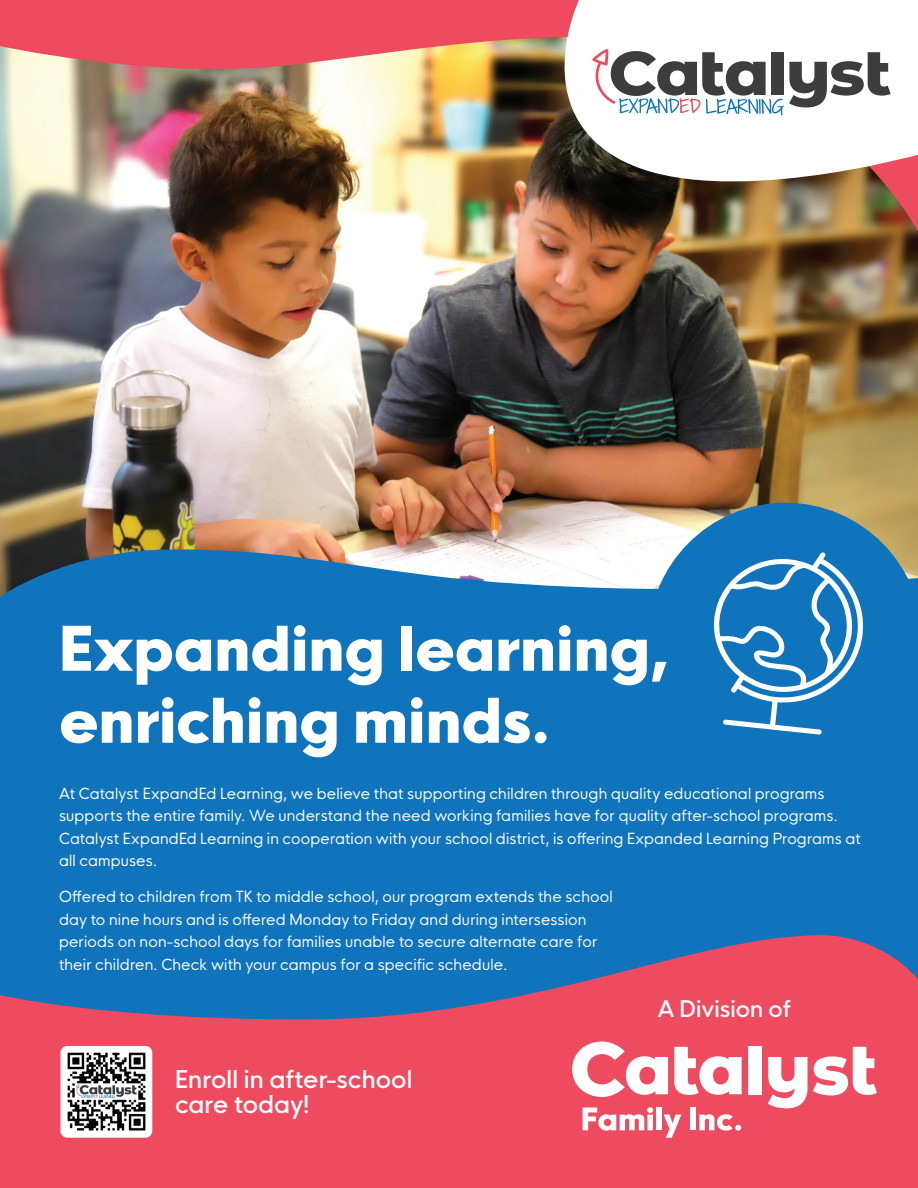
<style>
.page{position:relative;width:918px;height:1188px;background:#fff}
.page>*{position:absolute;margin:0;border:0;box-sizing:border-box;transform-origin:0 0}
.t1{font:800 60px/72px "HK Nova";color:#fff}
.t2{font:500 24px/25.5px "HK Nova";color:#fff}
.t3{font:500 22.35px "HK Nova";color:#fff}
.t4{font:15px/22.5px "HK Nova";letter-spacing:.01em;color:#fff}
</style>
<div class="page">
<img style="left:0;top:231px;width:918px;height:318px">
<svg style="left:648px;top:503px;width:270px;height:46px;background:#6791a1"></svg>
<img style="left:0;top:0;width:918px;height:231px">
<div style="left:0;top:549px;width:918px;height:384px;background:#1074bc"></div>
<svg style="left:526px;top:0;width:392px;height:210px"></svg>
<svg style="left:0;top:933px;width:918px;height:255px;background:#b75577"></svg>
<svg style="left:714px;top:552px;width:150px;height:183px"></svg>
<svg style="left:592px;top:49px;width:299px;height:67px"></svg>
<img style="left:61px;top:1046px;width:91px;height:92px">
<svg style="left:572px;top:1042px;width:96px;height:55px"></svg>
<svg style="left:674px;top:1047px;width:68px;height:48px"></svg>
<div style="left:748px;top:1046px;width:14px;height:48px;background:#fff"></div>
<svg style="left:768px;top:1047px;width:109px;height:62px"></svg>
<svg style="left:583px;top:1107px;width:70px;height:24px"></svg>
<div style="left:656px;top:1108px;width:6px;height:22px;background:#fff"></div>
<svg style="left:664px;top:1115px;width:17px;height:23px"></svg>
<div style="left:690px;top:1108px;width:6px;height:22px;background:#fff"></div>
<svg style="left:699px;top:1114px;width:42px;height:17px"></svg>
<h1 class="t1" style="left:59px;top:606px;width:611px">Expanding learning, enriching minds.</h1>
<p class="t4" style="left:59px;top:780px;width:803px">At Catalyst ExpandEd Learning, we believe that supporting children through quality educational programs supports the entire family. We understand the need working families have for quality after-school programs.<br>Catalyst ExpandEd Learning in cooperation with your school district, is offering Expanded Learning Programs at all campuses.</p>
<p class="t4" style="left:59px;top:884px;width:555px">Offered to children from TK to middle school, our program extends the school day to nine hours and is offered Monday to Friday and during intersession periods on non-school days for families unable to secure alternate care for their children. Check with your campus for a specific schedule.</p>
<h2 class="t2" style="left:175px;top:1063px;width:239px">Enroll in after-school care today!</h2>
<h3 class="t3" style="left:658px;top:989px;width:135px">A Division of</h3>
</div>
